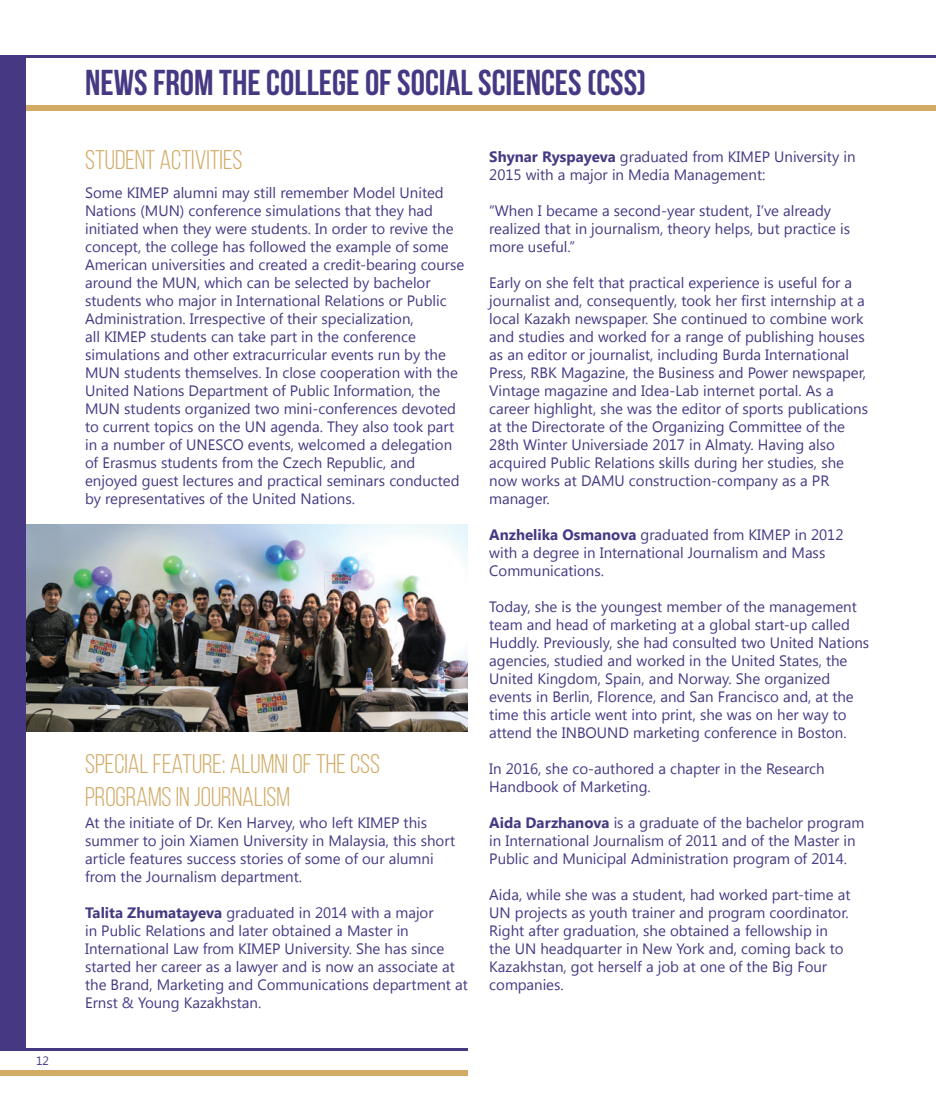
<style>
.page{position:relative;width:936px;height:1106px;background:#fff}
.page>*{position:absolute;margin:0;border:0;box-sizing:border-box;transform-origin:0 0}
.t1{font:700 36px "Bebas Neue";color:#463883}
.t2{font:27px/32.4px "Bebas Neue";color:#d2ab66}
.t3{font:15px/18px "Segoe UI";color:#463883}
.t4{font:12px "Segoe UI";color:#463883}
.s1{font-weight:700}
</style>
<div class="page">
<div style="left:0;top:105px;width:935px;height:6px;background:#d2ab66"></div>
<div style="left:0;top:1070px;width:468px;height:6px;background:#d2ab66"></div>
<hr style="left:0;top:55px;width:935px;height:2px;background:#463883">
<hr style="left:0;top:1048px;width:468px;height:2px;background:#463883">
<img style="left:26px;top:524px;width:442px;height:207px">
<div style="left:0;top:55px;width:26px;height:993px;background:#463883"></div>
<p class="t4" style="left:36px;top:1052px;width:14px">12</p>
<h1 class="t1" style="left:85px;top:63px;width:562px">NEWS FROM THE COLLEGE OF SOCIAL SCIENCES (CSS)</h1>
<h2 class="t2" style="left:85px;top:143px;width:159px">STUDENT ACTIVITIES</h2>
<p class="t3" style="left:85px;top:183px;width:381px">Some KIMEP alumni may still remember Model United Nations (MUN) conference simulations that they had initiated when they were students. In order to revive the concept, the college has followed the example of some American universities and created a credit-bearing course around the MUN, which can be selected by bachelor students who major in International Relations or Public Administration. Irrespective of their specialization,<br>all KIMEP students can take part in the conference simulations and other extracurricular events run by the MUN students themselves. In close cooperation with the United Nations Department of Public Information, the MUN students organized two mini-conferences devoted to current topics on the UN agenda. They also took part in a number of UNESCO events, welcomed a delegation of Erasmus students from the Czech Republic, and enjoyed guest lectures and practical seminars conducted by representatives of the United Nations.</p>
<h2 class="t2" style="left:85px;top:747px;width:296px">SPECIAL FEATURE: ALUMNI OF THE CSS<br>PROGRAMS IN JOURNALISM</h2>
<p class="t3" style="left:85px;top:813px;width:371px">At the initiate of Dr. Ken Harvey, who left KIMEP this summer to join Xiamen University in Malaysia, this short article features success stories of some of our alumni from the Journalism department.</p>
<p class="t3" style="left:85px;top:903px;width:384px"><span class="s1">Talita Zhumatayeva</span> graduated in 2014 with a major<br>in Public Relations and later obtained a Master in International Law from KIMEP University. She has since started her career as a lawyer and is now an associate at the Brand, Marketing and Communications department at Ernst &amp; Young Kazakhstan.</p>
<p class="t3" style="left:489px;top:147px;width:368px"><span class="s1">Shynar Ryspayeva</span> graduated from KIMEP University in<br>2015 with a major in Media Management:</p>
<p class="t3" style="left:489px;top:201px;width:362px">“When I became a second-year student, I’ve already realized that in journalism, theory helps, but practice is more useful.”</p>
<p class="t3" style="left:489px;top:273px;width:380px">Early on she felt that practical experience is useful for a journalist and, consequently, took her first internship at a local Kazakh newspaper. She continued to combine work and studies and worked for a range of publishing houses as an editor or journalist, including Burda International Press, RBK Magazine, the Business and Power newspaper, Vintage magazine and Idea-Lab internet portal. As a career highlight, she was the editor of sports publications at the Directorate of the Organizing Committee of the 28th Winter Universiade 2017 in Almaty. Having also acquired Public Relations skills during her studies, she now works at DAMU construction-company as a PR manager.</p>
<p class="t3" style="left:489px;top:525px;width:355px"><span class="s1">Anzhelika Osmanova</span> graduated from KIMEP in 2012 with a degree in International Journalism and Mass<br>Communications.</p>
<p class="t3" style="left:489px;top:597px;width:381px">Today, she is the youngest member of the management team and head of marketing at a global start-up called Huddly. Previously, she had consulted two United Nations agencies, studied and worked in the United States, the United Kingdom, Spain, and Norway. She organized events in Berlin, Florence, and San Francisco and, at the time this article went into print, she was on her way to attend the INBOUND marketing conference in Boston.</p>
<p class="t3" style="left:489px;top:759px;width:337px">In 2016, she co-authored a chapter in the Research<br>Handbook of Marketing.</p>
<p class="t3" style="left:489px;top:813px;width:377px"><span class="s1">Aida Darzhanova</span> is a graduate of the bachelor program in International Journalism of 2011 and of the Master in<br>Public and Municipal Administration program of 2014.</p>
<p class="t3" style="left:489px;top:885px;width:362px">Aida, while she was a student, had worked part-time at UN projects as youth trainer and program coordinator.<br>Right after graduation, she obtained a fellowship in the UN headquarter in New York and, coming back to Kazakhstan, got herself a job at one of the Big Four companies.</p>
</div>
